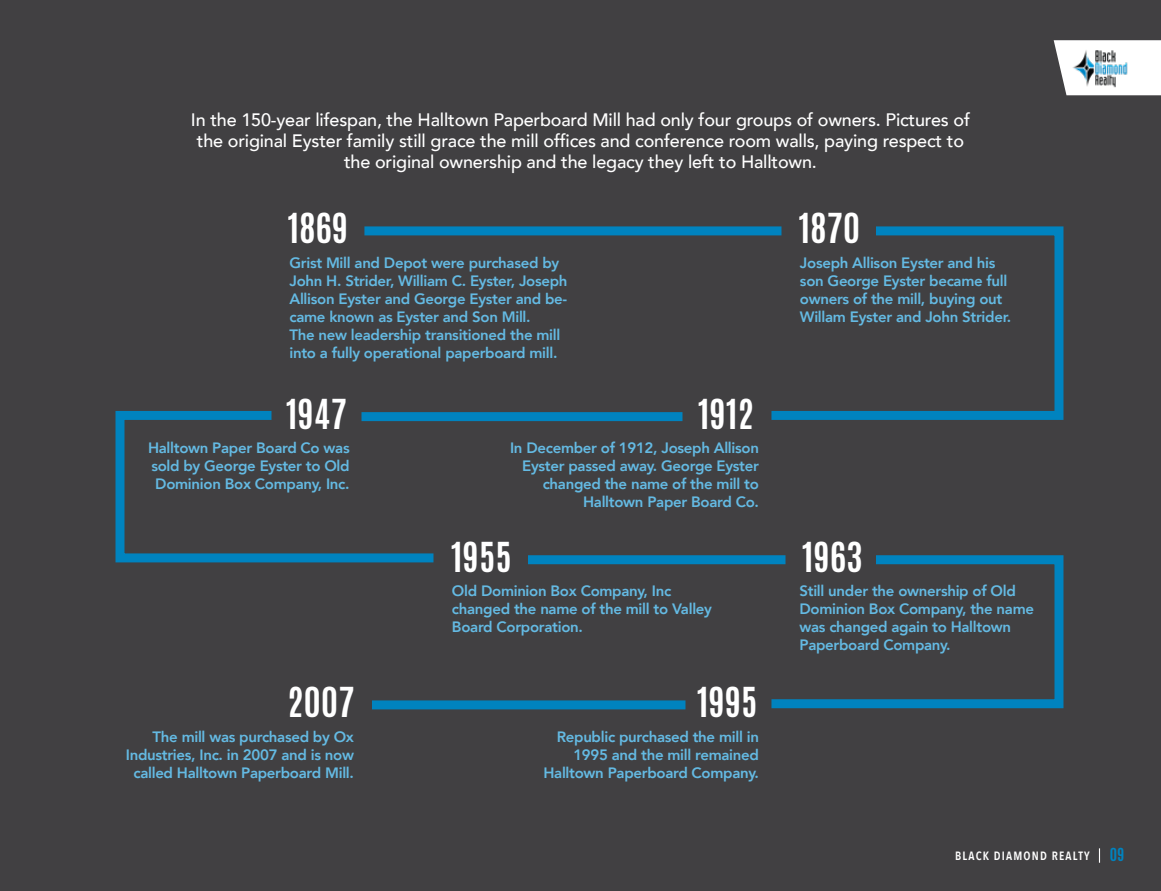
<style>
.page{position:relative;width:1161px;height:891px;background:#414042}
.page>*{position:absolute;margin:0;border:0;box-sizing:border-box;transform-origin:0 0}
.t1{font:700 34.5px "Antonio";letter-spacing:.01em;color:#fff}
.t2{font:500 18px/21px "Avenir";letter-spacing:-.01em;color:#fff;text-align:center}
.t3{font:800 15px/18px "Avenir";letter-spacing:-.02em;color:#64bae3}
.t4{font:700 15px "Antonio";color:#0083bf}
.t5{font:600 12px "Avenir Next Condensed";letter-spacing:.1em;color:#fff}
</style>
<div class="page">
<svg style="left:1099px;top:848px;width:1px;height:15px"></svg>
<svg style="left:1054px;top:40px;width:107px;height:55px;background:#e4e4e4"></svg>
<img style="left:1069px;top:40px;width:62px;height:56px">
<div style="left:364px;top:226px;width:418px;height:9px;background:#0083bf"></div>
<div style="left:528px;top:555px;width:258px;height:9px;background:#0083bf"></div>
<svg style="left:762px;top:226px;width:302px;height:194px"></svg>
<svg style="left:762px;top:555px;width:302px;height:154px"></svg>
<svg style="left:115px;top:411px;width:327px;height:152px"></svg>
<div style="left:362px;top:412px;width:320px;height:9px;background:#0083bf"></div>
<div style="left:372px;top:700px;width:314px;height:9px;background:#0083bf"></div>
<p class="t2" style="left:191px;top:108px;width:781px">In the 150-year lifespan, the Halltown Paperboard Mill had only four groups of owners. Pictures of the original Eyster family still grace the mill offices and conference room walls, paying respect to the original ownership and the legacy they left to Halltown.</p>
<h1 class="t1" style="left:288px;top:202px;width:62px">1869</h1>
<p class="t3" style="left:290px;top:253px;width:279px">Grist Mill and Depot were purchased by John H. Strider, William C. Eyster, Joseph Allison Eyster and George Eyster and be&shy;came known as Eyster and Son Mill.<br>The new leadership transitioned the mill into a fully operational paperboard mill.</p>
<h1 class="t1" style="left:286px;top:388px;width:62px">1947</h1>
<h1 class="t1" style="left:698px;top:388px;width:57px">1912</h1>
<p class="t3" style="left:148px;top:439px;width:203px;text-align:justify">Halltown Paper Board Co was sold by George Eyster to Old Dominion Box Company, Inc.</p>
<h1 class="t1" style="left:287px;top:676px;width:69px">2007</h1>
<p class="t3" style="left:126px;top:727px;width:230px;text-align:right">The mill was purchased by Ox<br>Industries, Inc. in 2007 and is now called Halltown Paperboard Mill.</p>
<p class="t3" style="left:510px;top:439px;width:250px;text-align:right">In December of 1912, Joseph Allison<br>Eyster passed away. George Eyster changed the name of the mill to<br>Halltown Paper Board Co.</p>
<h1 class="t1" style="left:451px;top:531px;width:62px">1955</h1>
<p class="t3" style="left:452px;top:582px;width:262px">Old Dominion Box Company, Inc changed the name of the mill to Valley<br>Board Corporation.</p>
<h1 class="t1" style="left:697px;top:676px;width:62px">1995</h1>
<p class="t3" style="left:543px;top:727px;width:217px;text-align:right">Republic purchased the mill in<br>1995 and the mill remained<br>Halltown Paperboard Company.</p>
<h1 class="t1" style="left:799px;top:202px;width:63px">1870</h1>
<p class="t3" style="left:800px;top:253px;width:213px">Joseph Allison Eyster and his son George Eyster became full owners of the mill, buying out<br>Willam Eyster and John Strider.</p>
<h1 class="t1" style="left:802px;top:531px;width:62px">1963</h1>
<p class="t3" style="left:800px;top:582px;width:236px">Still under the ownership of Old<br>Dominion Box Company, the name was changed again to Halltown<br>Paperboard Company.</p>
<p class="t5" style="left:955px;top:846px;width:136px">BLACK DIAMOND REALTY</p>
<p class="t4" style="left:1110px;top:843px;width:16px">09</p>
</div>
